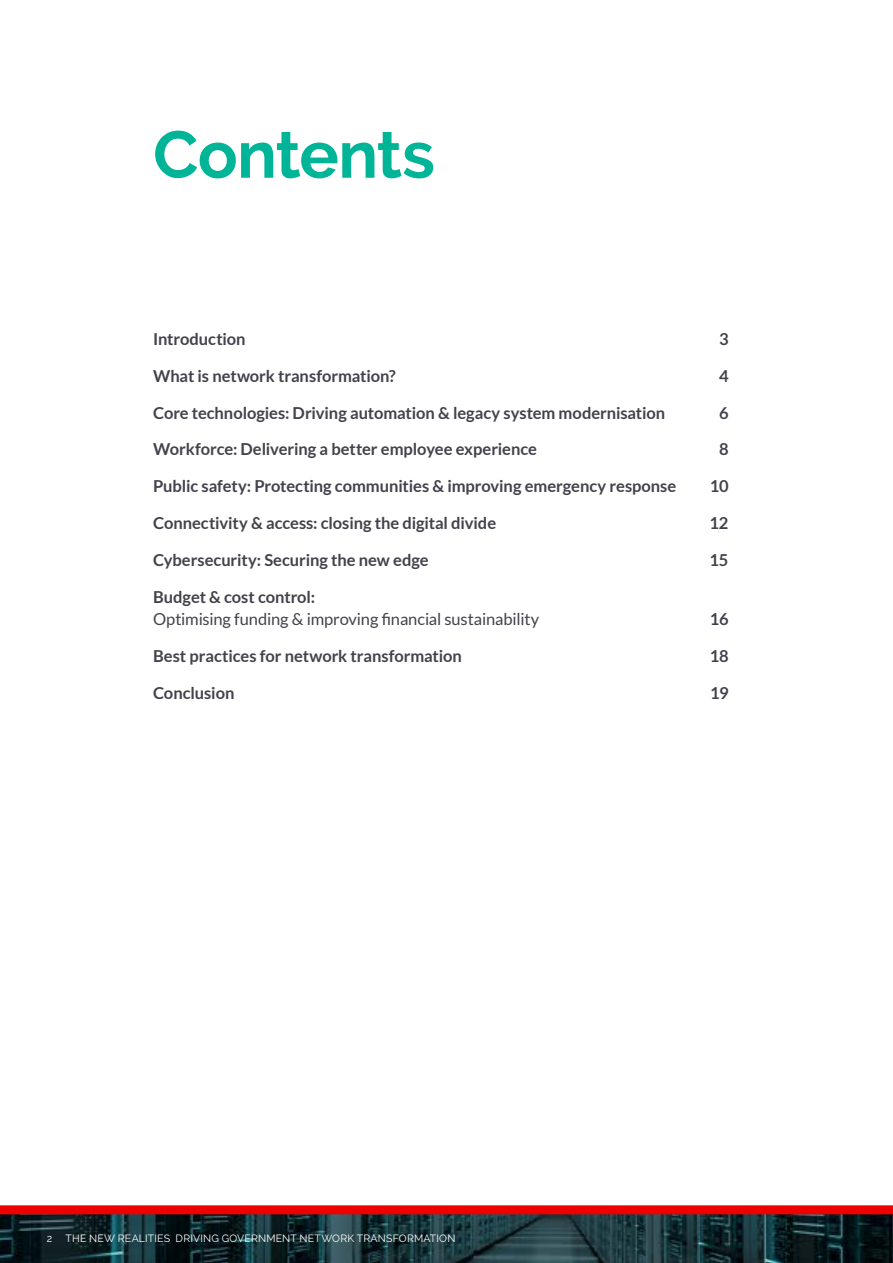
<style>
.page{position:relative;width:893px;height:1263px;background:#fff}
.page>*{position:absolute;margin:0;border:0;box-sizing:border-box;transform-origin:0 0}
.t1{font:700 66px "Raleway";letter-spacing:-.01em;color:#00b497}
.t2{font:700 16.5px "Lato";letter-spacing:-.005em;color:#42424c}
.t3{font:16.5px "Lato";letter-spacing:-.01em;color:#42424c}
.t4{font:10.5px "Raleway";letter-spacing:.02em;color:#fff}
</style>
<div class="page">
<img style="left:0;top:1214px;width:893px;height:48px">
<div style="left:0;top:1205px;width:893px;height:9px;background:#e00"></div>
<h1 class="t1" style="left:153px;top:117px;width:283px">Contents</h1>
<p class="t2" style="left:153px;top:329px;width:94px">Introduction</p>
<p class="t2" style="left:719px;top:329px;width:11px">3</p>
<p class="t2" style="left:153px;top:366px;width:244px">What is network transformation?</p>
<p class="t2" style="left:719px;top:366px;width:11px">4</p>
<p class="t2" style="left:153px;top:403px;width:514px">Core technologies: Driving automation &amp; legacy system modernisation</p>
<p class="t2" style="left:719px;top:403px;width:11px">6</p>
<p class="t2" style="left:153px;top:440px;width:385px">Workforce: Delivering a better employee experience</p>
<p class="t2" style="left:719px;top:440px;width:11px">8</p>
<p class="t2" style="left:153px;top:477px;width:525px">Public safety: Protecting communities &amp; improving emergency response</p>
<p class="t2" style="left:710px;top:477px;width:20px">10</p>
<p class="t2" style="left:153px;top:514px;width:345px">Connectivity &amp; access: closing the digital divide</p>
<p class="t2" style="left:709px;top:514px;width:21px">12</p>
<p class="t2" style="left:153px;top:550px;width:277px">Cybersecurity: Securing the new edge</p>
<p class="t2" style="left:709px;top:550px;width:21px">15</p>
<p class="t2" style="left:153px;top:587px;width:164px">Budget &amp; cost control:</p>
<p class="t3" style="left:153px;top:610px;width:388px">Optimising funding &amp; improving financial sustainability</p>
<p class="t2" style="left:710px;top:610px;width:20px">16</p>
<p class="t2" style="left:153px;top:646px;width:310px">Best practices for network transformation</p>
<p class="t2" style="left:710px;top:646px;width:20px">18</p>
<p class="t2" style="left:153px;top:683px;width:83px">Conclusion</p>
<p class="t2" style="left:710px;top:683px;width:20px">19</p>
<p class="t4" style="left:47px;top:1233px;width:7px">2</p>
<p class="t4" style="left:66px;top:1233px;width:391px">THE NEW REALITIES DRIVING GOVERNMENT NETWORK TRANSFORMATION</p>
</div>
